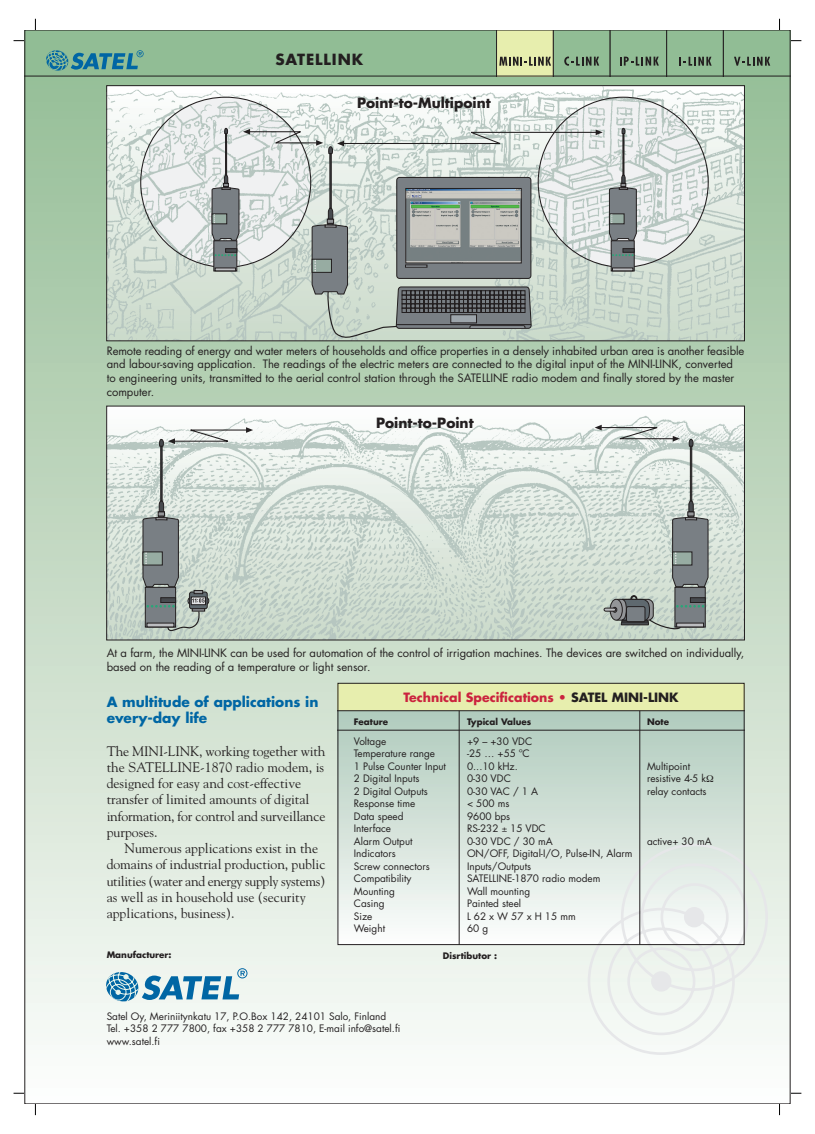
<style>
.page{position:relative;width:815px;height:1134px;background:#fff}
.page>*{position:absolute;margin:0;border:0;box-sizing:border-box;transform-origin:0 0}
.t1{font:700 15px "Futura";letter-spacing:.06em;color:#231f20}
.t2{font:13.75px/16.2px "Goudy";color:#231f20}
.t3{font:700 13.75px/16.2px "Futura";color:#0066a4}
.t4{font:700 13.75px "Futura";color:#231f20}
.t5{font:700 12.5px "Futura";color:#cb233e}
.t6{font:11.25px/13.8px "Futura";color:#231f20}
.t7{font:10px/12.5px "Futura";color:#231f20}
.t8{font:700 8.75px "Futura";color:#231f20}
.s1{color:#231f20}
</style>
<div class="page">
<div style="left:25px;top:30px;width:765px;height:1074px;background:linear-gradient(to bottom,#92b992,#f9fbf9)"></div>
<svg style="left:586px;top:842px;width:183px;height:214px"></svg>
<svg style="left:104px;top:968px;width:143px;height:35px"></svg>
<img style="left:108px;top:408px;width:635px;height:230px">
<svg style="left:595px;top:425px;width:85px;height:16px"></svg>
<div style="left:690px;top:446px;width:2px;height:55px;background:#474a4e;border:1px solid #231f20"></div>
<svg style="left:689px;top:439px;width:4px;height:7px"></svg>
<svg style="left:672px;top:501px;width:36px;height:86px;background:#848b8c"></svg>
<div style="left:675px;top:587px;width:30px;height:40px;background:#797f84;border:1px solid #231f20"></div>
<svg style="left:604px;top:595px;width:100px;height:36px"></svg>
<svg style="left:189px;top:592px;width:18px;height:17px"></svg>
<div style="left:191px;top:597px;width:15px;height:8px;background:#242021"></div>
<div style="left:161px;top:446px;width:1px;height:55px;background:#474a4e;border:1px solid #231f20"></div>
<svg style="left:159px;top:427px;width:94px;height:19px"></svg>
<svg style="left:143px;top:501px;width:62px;height:135px;background:#9da6a3"></svg>
<svg style="left:14px;top:19px;width:787px;height:57px"></svg>
<img style="left:108px;top:87px;width:635px;height:252px">
<svg style="left:140px;top:96px;width:569px;height:172px"></svg>
<div style="left:397px;top:177px;width:134px;height:102px;background:#797f84;border:1px solid #231f20;border-radius:3px"></div>
<img style="left:407px;top:190px;width:113px;height:18px">
<div style="left:405px;top:188px;width:117px;height:75px;border:1px solid #231f20"></div>
<div style="left:330px;top:153px;width:1px;height:55px;background:#474a4e;border:1px solid #231f20"></div>
<svg style="left:329px;top:130px;width:274px;height:24px"></svg>
<svg style="left:312px;top:208px;width:220px;height:135px"></svg>
<svg style="left:243px;top:129px;width:80px;height:17px"></svg>
<div style="left:225px;top:133px;width:2px;height:42px;background:#474a4e;border:1px solid #231f20"></div>
<svg style="left:225px;top:128px;width:3px;height:6px"></svg>
<svg style="left:212px;top:175px;width:27px;height:66px;background:#84898b"></svg>
<div style="left:214px;top:241px;width:23px;height:30px;background:#797f84;border:1px solid #231f20"></div>
<div style="left:215px;top:268px;width:21px;height:3px;background:#bcbdc0;border:1px solid #231f20"></div>
<svg style="left:225px;top:248px;width:12px;height:4px"></svg>
<svg style="left:215px;top:254px;width:21px;height:2px"></svg>
<div style="left:623px;top:133px;width:1px;height:42px;background:#474a4e;border:1px solid #231f20"></div>
<svg style="left:622px;top:128px;width:3px;height:6px"></svg>
<svg style="left:609px;top:175px;width:28px;height:66px;background:#818789"></svg>
<div style="left:611px;top:241px;width:23px;height:30px;background:#797f84;border:1px solid #231f20"></div>
<div style="left:612px;top:268px;width:21px;height:3px;background:#bcbdc0;border:1px solid #231f20"></div>
<svg style="left:623px;top:248px;width:11px;height:4px"></svg>
<svg style="left:612px;top:254px;width:22px;height:2px"></svg>
<svg style="left:338px;top:683px;width:406px;height:261px;background:#d4e1d3"></svg>
<h1 class="t1" style="left:275px;top:53px;width:89px">SATELLINK</h1>
<h2 class="t4" style="left:357px;top:96px;width:135px">Point-to-Multipoint</h2>
<p class="t6" style="left:107px;top:345px;width:639px">Remote reading of energy and water meters of households and office properties in a densely inhabited urban area is another feasible and labour-saving application. The readings of the electric meters are connected to the digital input of the MINI-LINK, converted to engineering units, transmitted to the aerial control station through the SATELLINE radio modem and finally stored by the master computer.</p>
<h2 class="t4" style="left:376px;top:416px;width:99px">Point-to-Point</h2>
<p class="t6" style="left:107px;top:647px;width:639px">At a farm, the MINI-LINK can be used for automation of the control of irrigation machines. The devices are switched on individually, based on the reading of a temperature or light sensor.</p>
<h2 class="t3" style="left:107px;top:695px;width:213px">A multitude of applications in every-day life</h2>
<h2 class="t2" style="left:107px;top:744px;width:220px">The MINI-LINK, working together with the SATELLINE-1870 radio modem, is designed for easy and cost-effective transfer of limited amounts of digital information, for control and surveillance purposes.</h2>
<h2 class="t2" style="left:107px;top:841px;width:220px;text-indent:18px">Numerous applications exist in the domains of industrial production, public utilities (water and energy supply systems) as well as in household use (security applications, business).</h2>
<p class="t5" style="left:403px;top:692px;width:277px">Technical Specifications • <span class="s1">SATEL MINI-LINK</span></p>
<p class="t8" style="left:354px;top:718px;width:36px">Feature</p>
<p class="t8" style="left:467px;top:718px;width:66px">Typical Values</p>
<p class="t8" style="left:647px;top:718px;width:23px">Note</p>
<p class="t7" style="left:354px;top:736px;width:34px">Voltage</p>
<p class="t7" style="left:467px;top:736px;width:67px">+9 – +30 VDC</p>
<p class="t7" style="left:354px;top:748px;width:83px">Temperature range</p>
<p class="t7" style="left:467px;top:748px;width:64px">-25 … +55 ºC</p>
<p class="t7" style="left:354px;top:761px;width:94px">1 Pulse Counter Input</p>
<p class="t7" style="left:467px;top:761px;width:52px">0...10 kHz.</p>
<p class="t7" style="left:647px;top:761px;width:45px">Multipoint</p>
<p class="t7" style="left:354px;top:773px;width:67px">2 Digital Inputs</p>
<p class="t7" style="left:467px;top:773px;width:45px">0-30 VDC</p>
<p class="t7" style="left:647px;top:773px;width:61px">resistive 4-5 k</p>
<p class="t7" style="left:354px;top:786px;width:75px">2 Digital Outputs</p>
<p class="t7" style="left:467px;top:786px;width:73px">0-30 VAC / 1 A</p>
<p class="t7" style="left:647px;top:786px;width:61px">relay contacts</p>
<p class="t7" style="left:354px;top:798px;width:63px">Response time</p>
<p class="t7" style="left:467px;top:798px;width:44px">&lt; 500 ms</p>
<p class="t7" style="left:354px;top:811px;width:51px">Data speed</p>
<p class="t7" style="left:467px;top:811px;width:45px">9600 bps</p>
<p class="t7" style="left:354px;top:823px;width:39px">Interface</p>
<p class="t7" style="left:467px;top:823px;width:80px">RS-232 15 VDC</p>
<p class="t7" style="left:354px;top:836px;width:60px">Alarm Output</p>
<p class="t7" style="left:467px;top:836px;width:87px">0-30 VDC / 30 mA</p>
<p class="t7" style="left:647px;top:836px;width:66px">active+ 30 mA</p>
<p class="t7" style="left:354px;top:848px;width:43px">Indicators</p>
<p class="t7" style="left:467px;top:848px;width:167px">ON/OFF, Digital-I/O, Pulse-IN, Alarm</p>
<p class="t7" style="left:354px;top:861px;width:77px">Screw connectors</p>
<p class="t7" style="left:467px;top:861px;width:66px">Inputs/Outputs</p>
<p class="t7" style="left:354px;top:873px;width:59px">Compatibility</p>
<p class="t7" style="left:467px;top:873px;width:135px">SATELLINE-1870 radio modem</p>
<p class="t7" style="left:354px;top:886px;width:43px">Mounting</p>
<p class="t7" style="left:467px;top:886px;width:65px">Wall mounting</p>
<p class="t7" style="left:354px;top:898px;width:32px">Casing</p>
<p class="t7" style="left:467px;top:898px;width:56px">Painted steel</p>
<p class="t7" style="left:354px;top:911px;width:20px">Size</p>
<p class="t7" style="left:467px;top:911px;width:110px">L 62 x W 57 x H 15 mm</p>
<p class="t7" style="left:354px;top:923px;width:33px">Weight</p>
<p class="t7" style="left:467px;top:923px;width:23px">60 g</p>
<p class="t8" style="left:107px;top:951px;width:66px">Manufacturer:</p>
<p class="t8" style="left:443px;top:951px;width:56px">Disrtibutor :</p>
<p class="t7" style="left:107px;top:1011px;width:295px">Satel Oy, Meriniitynkatu 17, P.O.Box 142, 24101 Salo, Finland<br>Tel. +358 2 777 7800, fax +358 2 777 7810, E-mail info@satel.fi www.satel.fi</p>
</div>
